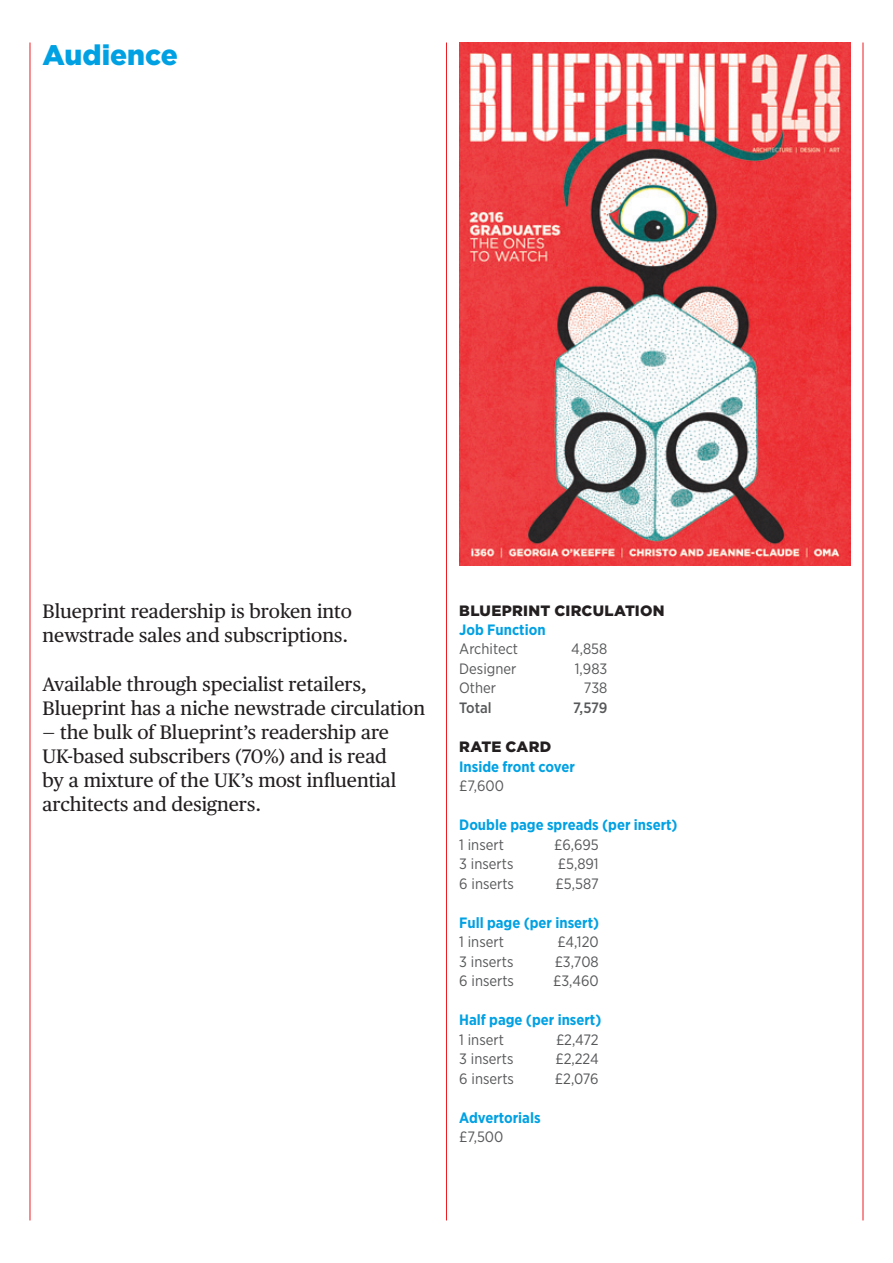
<style>
.page{position:relative;width:893px;height:1263px;background:#fff}
.page>*{position:absolute;margin:0;border:0;box-sizing:border-box;transform-origin:0 0}
.t1{font:900 28.2px "Gotham";letter-spacing:-.005em;color:#00a1e3}
.t2{font:19.5px/24px "Publico Text";color:#231f20}
.t3{font:15px/19.5px "Gotham Narrow";color:#57585a;text-align:justify}
.t4{font:700 15px "Gotham Narrow";color:#00a1e3}
.t5{font:900 15px "Gotham";letter-spacing:.02em;color:#231f20}
.t6{font:500 15px "Gotham Narrow";letter-spacing:-.005em;color:#57585a}
</style>
<div class="page">
<hr style="left:446px;top:43px;width:1px;height:1177px;background:#ee1d23">
<hr style="left:30px;top:43px;width:1px;height:1177px;background:#ee1d23">
<hr style="left:863px;top:43px;width:1px;height:1177px;background:#ee1d23">
<img style="left:459px;top:43px;width:391px;height:522px">
<h1 class="t1" style="left:43px;top:36px;width:137px">AUDIENCE</h1>
<p class="t2" style="left:43px;top:598px;width:311px">Blueprint readership is broken into newstrade sales and subscriptions.</p>
<p class="t2" style="left:43px;top:670px;width:384px">Available through specialist retailers,<br>Blueprint has a niche newstrade circulation</p>
<p class="t2" style="left:43px;top:718px;width:355px">— the bulk of Blueprint’s readership are UK-based subscribers (70%) and is read by a mixture of the UK’s most influential architects and designers.</p>
<p class="t5" style="left:459px;top:600px;width:207px">BLUEPRINT CIRCU LATION</p>
<p class="t4" style="left:459px;top:620px;width:88px">Job Function</p>
<p class="t3" style="left:459px;top:639px;width:60px">Architect Designer Other</p>
<p class="t6" style="left:459px;top:698px;width:34px">Total</p>
<p class="t3" style="left:571px;top:639px;width:38px;text-align:right">4,858<br>1,983<br>738</p>
<p class="t6" style="left:573px;top:698px;width:36px">7,579</p>
<p class="t5" style="left:459px;top:737px;width:92px">RATE CARD</p>
<p class="t4" style="left:459px;top:757px;width:117px">Inside front cover</p>
<p class="t3" style="left:459px;top:776px;width:46px">£7,600</p>
<p class="t4" style="left:459px;top:815px;width:220px">Double page spreads (per insert)</p>
<p class="t3" style="left:459px;top:834px;width:46px">1 insert</p>
<p class="t3" style="left:554px;top:834px;width:46px">£6,695</p>
<p class="t3" style="left:459px;top:854px;width:56px">3 inserts</p>
<p class="t3" style="left:558px;top:854px;width:42px">£5,891</p>
<p class="t3" style="left:459px;top:873px;width:56px">6 inserts</p>
<p class="t3" style="left:556px;top:873px;width:45px">£5,587</p>
<p class="t4" style="left:459px;top:913px;width:142px">Full page (per insert)</p>
<p class="t3" style="left:459px;top:932px;width:46px">1 insert</p>
<p class="t3" style="left:558px;top:932px;width:43px">£4,120</p>
<p class="t3" style="left:459px;top:951px;width:56px">3 inserts</p>
<p class="t3" style="left:555px;top:951px;width:45px">£3,708</p>
<p class="t3" style="left:459px;top:971px;width:56px">6 inserts</p>
<p class="t3" style="left:553px;top:971px;width:47px">£3,460</p>
<p class="t4" style="left:459px;top:1010px;width:144px">Half page (per insert)</p>
<p class="t3" style="left:459px;top:1029px;width:46px">1 insert</p>
<p class="t3" style="left:556px;top:1029px;width:44px">£2,472</p>
<p class="t3" style="left:459px;top:1049px;width:56px">3 inserts</p>
<p class="t3" style="left:555px;top:1049px;width:45px">£2,224</p>
<p class="t3" style="left:459px;top:1068px;width:56px">6 inserts</p>
<p class="t3" style="left:555px;top:1068px;width:45px">£2,076</p>
<p class="t4" style="left:459px;top:1108px;width:83px">Advertorials</p>
<p class="t3" style="left:459px;top:1127px;width:46px">£7,500</p>
</div>
